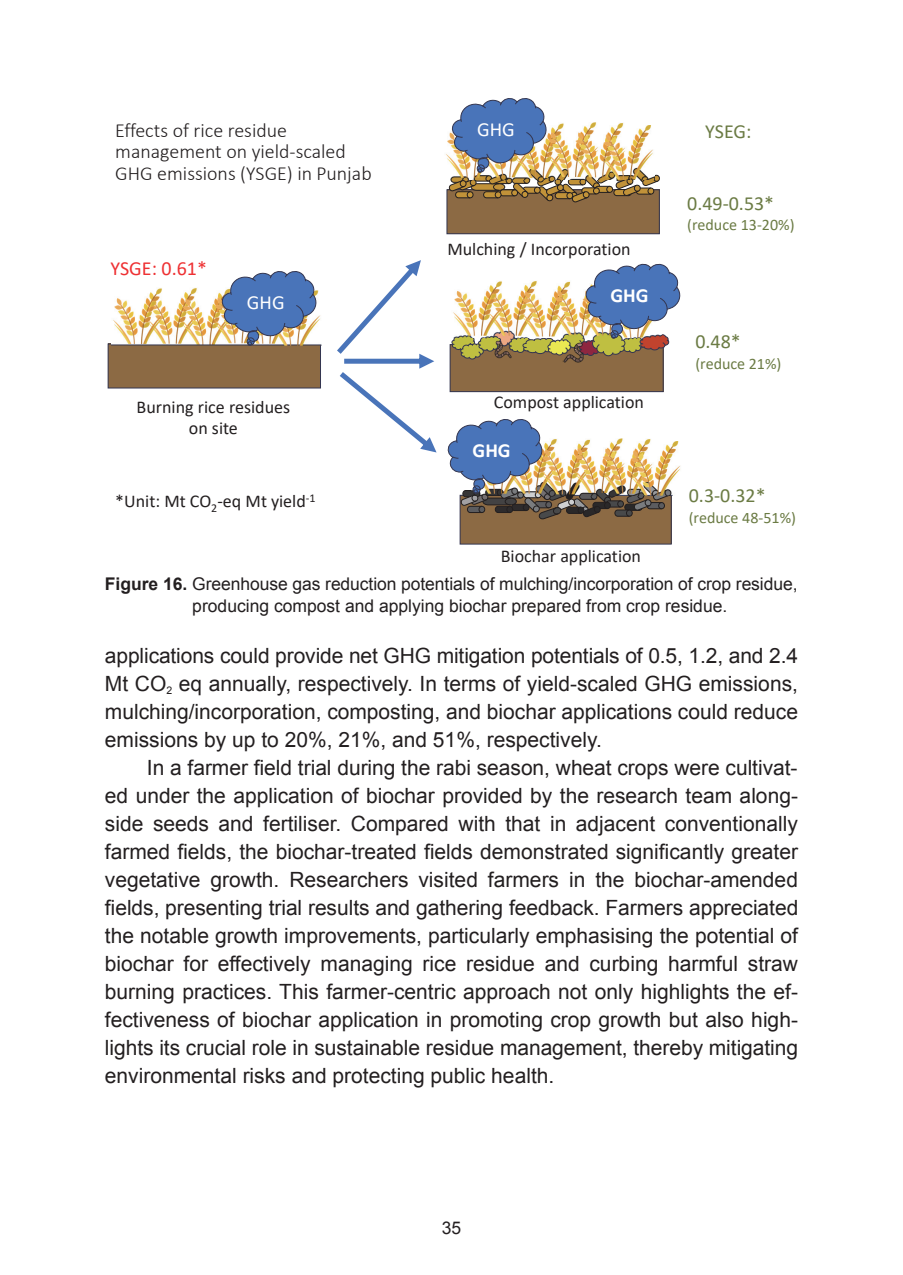
<style>
.page{position:relative;width:903px;height:1275px;background:#fff}
.page>*{position:absolute;margin:0;border:0;box-sizing:border-box;transform-origin:0 0}
.t1{font:21px/28px "Arial";color:#231f20;text-align:justify}
.t2{font:300 19.95px/21.7px "Calibri";color:#231f20}
.t3{font:19.95px "Calibri";color:#6b7b44}
.t4{font:19.95px "Calibri";color:#ee3133}
.t5{font:19.95px "Calibri";color:#fff}
.t6{font:700 19.95px "Calibri";color:#fff}
.t7{font:18.03px/21.7px "Calibri";color:#231f20;text-align:center}
.t8{font:17.5px/22.8px "Arial";letter-spacing:-.005em;color:#231f20}
.t9{font:16.1px "Calibri";color:#6b7b44}
.s1{font-weight:700}
</style>
<div class="page">
<div style="left:447px;top:190px;width:212px;height:44px;background:#8c6a44"></div>
<div style="left:446px;top:189px;width:214px;height:45px;border:1px solid #343650"></div>
<div style="left:450px;top:345px;width:213px;height:47px;background:#8c6a44"></div>
<div style="left:450px;top:344px;width:214px;height:48px;border:1px solid #343650"></div>
<img style="left:562px;top:360px;width:21px;height:2px">
<div style="left:460px;top:495px;width:211px;height:49px;background:#8c6a44"></div>
<div style="left:460px;top:495px;width:212px;height:50px;border:1px solid #343650"></div>
<div style="left:108px;top:344px;width:212px;height:44px;background:#8c6a44"></div>
<div style="left:108px;top:343px;width:213px;height:45px;border:1px solid #343650"></div>
<svg style="left:337px;top:260px;width:99px;height:192px"></svg>
<img style="left:112px;top:288px;width:210px;height:57px">
<img style="left:671px;top:441px;width:9px;height:55px">
<svg style="left:221px;top:271px;width:97px;height:75px"></svg>
<svg style="left:448px;top:98px;width:212px;height:106px"></svg>
<svg style="left:451px;top:263px;width:230px;height:97px"></svg>
<svg style="left:447px;top:419px;width:224px;height:102px"></svg>
<p class="t2" style="left:115px;top:119px;width:258px">Effects of rice residue management on yield‐scaled<br>GHG emissions (YSGE) in Punjab</p>
<p class="t4" style="left:111px;top:254px;width:98px">YSGE: 0.61*</p>
<p class="t5" style="left:247px;top:288px;width:39px">GHG</p>
<p class="t7" style="left:137px;top:395px;width:155px">Burning rice residues on site</p>
<p class="t7" style="left:115px;top:490px;width:202px">*Unit: Mt CO<sub>2</sub>‐eq Mt yield<sup>‐1</sup></p>
<p class="t5" style="left:477px;top:115px;width:39px">GHG</p>
<p class="t7" style="left:447px;top:238px;width:185px">Mulching / Incorporation</p>
<p class="t6" style="left:610px;top:281px;width:40px">GHG</p>
<p class="t7" style="left:494px;top:391px;width:152px">Compost application</p>
<p class="t6" style="left:473px;top:436px;width:40px">GHG</p>
<p class="t7" style="left:501px;top:545px;width:142px">Biochar application</p>
<p class="t3" style="left:705px;top:117px;width:48px">YSEG:</p>
<p class="t3" style="left:687px;top:189px;width:88px">0.49‐0.53*</p>
<p class="t9" style="left:687px;top:214px;width:109px">(reduce 13‐20%)</p>
<p class="t3" style="left:695px;top:328px;width:47px">0.48*</p>
<p class="t9" style="left:695px;top:352px;width:87px">(reduce 21%)</p>
<p class="t3" style="left:689px;top:482px;width:78px">0.3‐0.32*</p>
<p class="t9" style="left:689px;top:506px;width:109px">(reduce 48‐51%)</p>
<p class="t8" style="left:192px;top:572px;width:607px;text-indent:-87px"><span class="s1">Figure 16.</span> Greenhouse gas reduction potentials of mulching/incorporation of crop residue, producing compost and applying biochar prepared from crop residue.</p>
<p class="t1" style="left:105px;top:641px;width:695px">applications could provide net GHG mitigation potentials of 0.5, 1.2, and 2.4<br>Mt CO<sub>2</sub> eq annually, respectively. In terms of yield-scaled GHG emissions, mulching/incorporation, composting, and biochar applications could reduce emissions by up to 20%, 21%, and 51%, respectively.</p>
<p class="t1" style="left:105px;top:753px;width:695px;text-indent:42px">In a farmer field trial during the rabi season, wheat crops were cultivat&shy;ed under the application of biochar provided by the research team along&shy;side seeds and fertiliser. Compared with that in adjacent conventionally farmed fields, the biochar-treated fields demonstrated significantly greater vegetative growth. Researchers visited farmers in the biochar-amended fields, presenting trial results and gathering feedback. Farmers appreciated the notable growth improvements, particularly emphasising the potential of biochar for effectively managing rice residue and curbing harmful straw burning practices. This farmer-centric approach not only highlights the ef&shy;fectiveness of biochar application in promoting crop growth but also high&shy;lights its crucial role in sustainable residue management, thereby mitigating environmental risks and protecting public health.</p>
<p class="t8" style="left:442px;top:1216px;width:21px">35</p>
</div>
